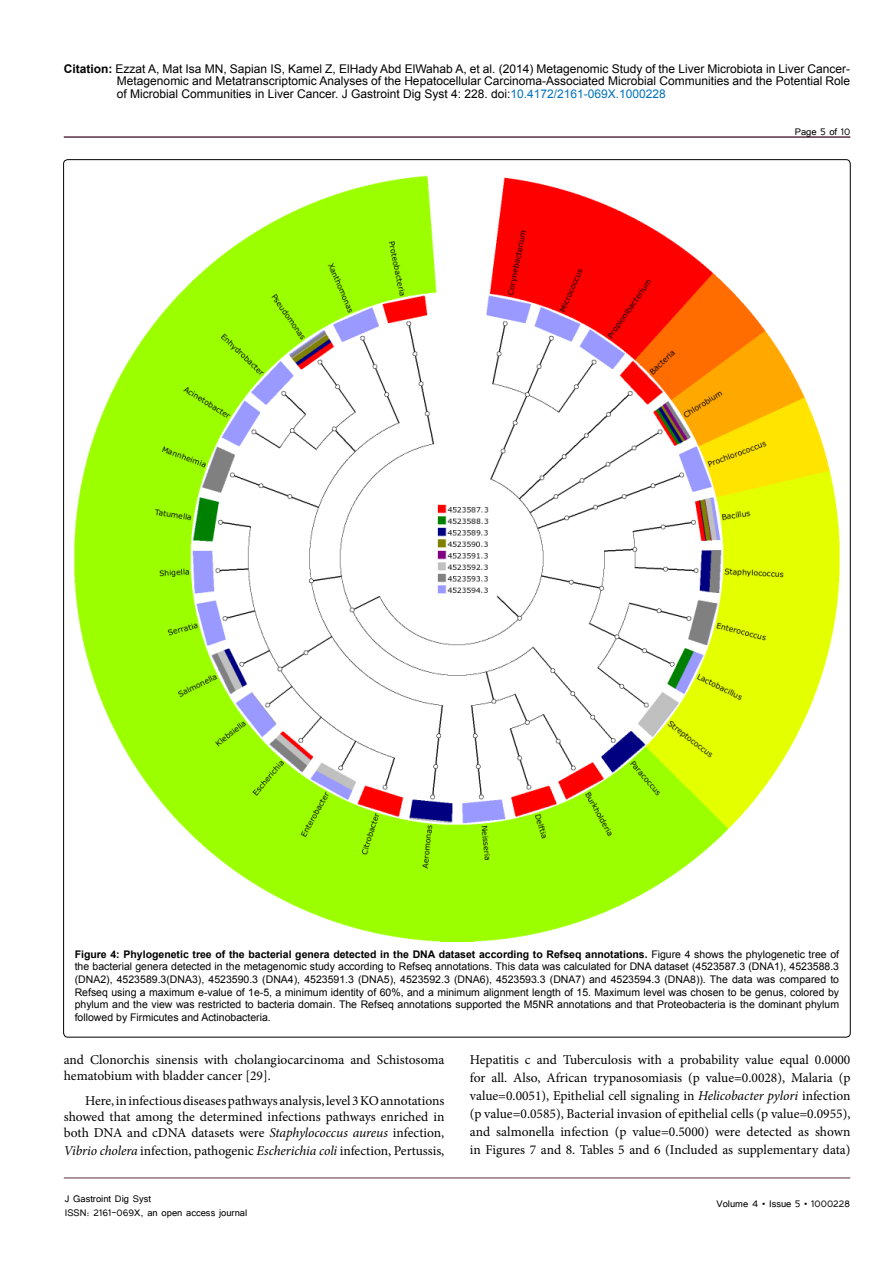
<style>
.page{position:relative;width:893px;height:1263px;background:#fff}
.page>*{position:absolute;margin:0;border:0;box-sizing:border-box;transform-origin:0 0}
.t1{font:13.5px/18px "Minion Pro";color:#000;text-align:justify}
.t2{font:12px/12.6px "Arial";color:#000;text-align:justify}
.t3{font:12px/14.4px "Tunga";color:#000}
.t4{font:10.5px/12.6px "Arial";color:#000;text-align:justify}
.s1{font-weight:700}
.s2{color:#0072bc}
.s3{font-style:italic}
</style>
<div class="page">
<hr style="left:64px;top:1178px;width:786px;height:1px;background:#572f42">
<hr style="left:64px;top:136px;width:786px;height:2px;background:#572f42">
<img style="left:74px;top:176px;width:766px;height:766px">
<p class="t2" style="left:117px;top:62px;width:735px;text-indent:-53px"><span class="s1">Citation:</span> Ezzat A, Mat Isa MN, Sapian IS, Kamel Z, ElHady Abd ElWahab A, et al. (2014) Metagenomic Study of the Liver Microbiota in Liver Cancer-Metagenomic and Metatranscriptomic Analyses of the Hepatocellular Carcinoma-Associated Microbial Communities and the Potential Role of Microbial Communities in Liver Cancer. J Gastroint Dig Syst 4: 228. doi:<span class="s2">10.4172/2161-069X.1000228</span></p>
<p class="t3" style="left:795px;top:123px;width:57px">Page 5 of 10</p>
<p class="t4" style="left:75px;top:948px;width:766px"><span class="s1">Figure 4: Phylogenetic tree of the bacterial genera detected in the DNA dataset according to Refseq annotations.</span> Figure 4 shows the phylogenetic tree of the bacterial genera detected in the metagenomic study according to Refseq annotations. This data was calculated for DNA dataset (4523587.3 (DNA1), 4523588.3 (DNA2), 4523589.3(DNA3), 4523590.3 (DNA4), 4523591.3 (DNA5), 4523592.3 (DNA6), 4523593.3 (DNA7) and 4523594.3 (DNA8)). The data was compared to Refseq using a maximum e-value of 1e-5, a minimum identity of 60%, and a minimum alignment length of 15. Maximum level was chosen to be genus, colored by phylum and the view was restricted to bacteria domain. The Refseq annotations supported the M5NR annotations and that Proteobacteria is the dominant phylum followed by Firmicutes and Actinobacteria.</p>
<p class="t1" style="left:64px;top:1052px;width:382px;line-height:16.2px">and Clonorchis sinensis with cholangiocarcinoma and Schistosoma hematobium with bladder cancer [29].</p>
<p class="t1" style="left:64px;top:1092px;width:382px;line-height:16.2px;text-indent:21px">Here, in infectious diseases pathways analysis, level 3 KO annotations showed that among the determined infections pathways enriched in both DNA and cDNA datasets were <span class="s3">Staphylococcus aureus</span> infection,</p>
<p class="t1" style="left:64px;top:1142px;width:382px"><span class="s3">Vibrio cholera</span> infection, pathogenic <span class="s3">Escherichia coli</span> infection, Pertussis,</p>
<p class="t3" style="left:65px;top:1190px;width:184px">J Gastroint Dig Syst<br>ISSN: 2161-069X, an open access journal</p>
<p class="t1" style="left:470px;top:1051px;width:382px">Hepatitis c and Tuberculosis with a probability value equal 0.0000 for all. Also, African trypanosomiasis (p value=0.0028), Malaria (p value=0.0051), Epithelial cell signaling in <span class="s3">Helicobacter pylori</span> infection (p value=0.0585), Bacterial invasion of epithelial cells (p value=0.0955), and salmonella infection (p value=0.5000) were detected as shown in Figures 7 and 8. Tables 5 and 6 (Included as supplementary data)</p>
<p class="t3" style="left:716px;top:1196px;width:135px">Volume 4 • Issue 5 • 1000228</p>
</div>
